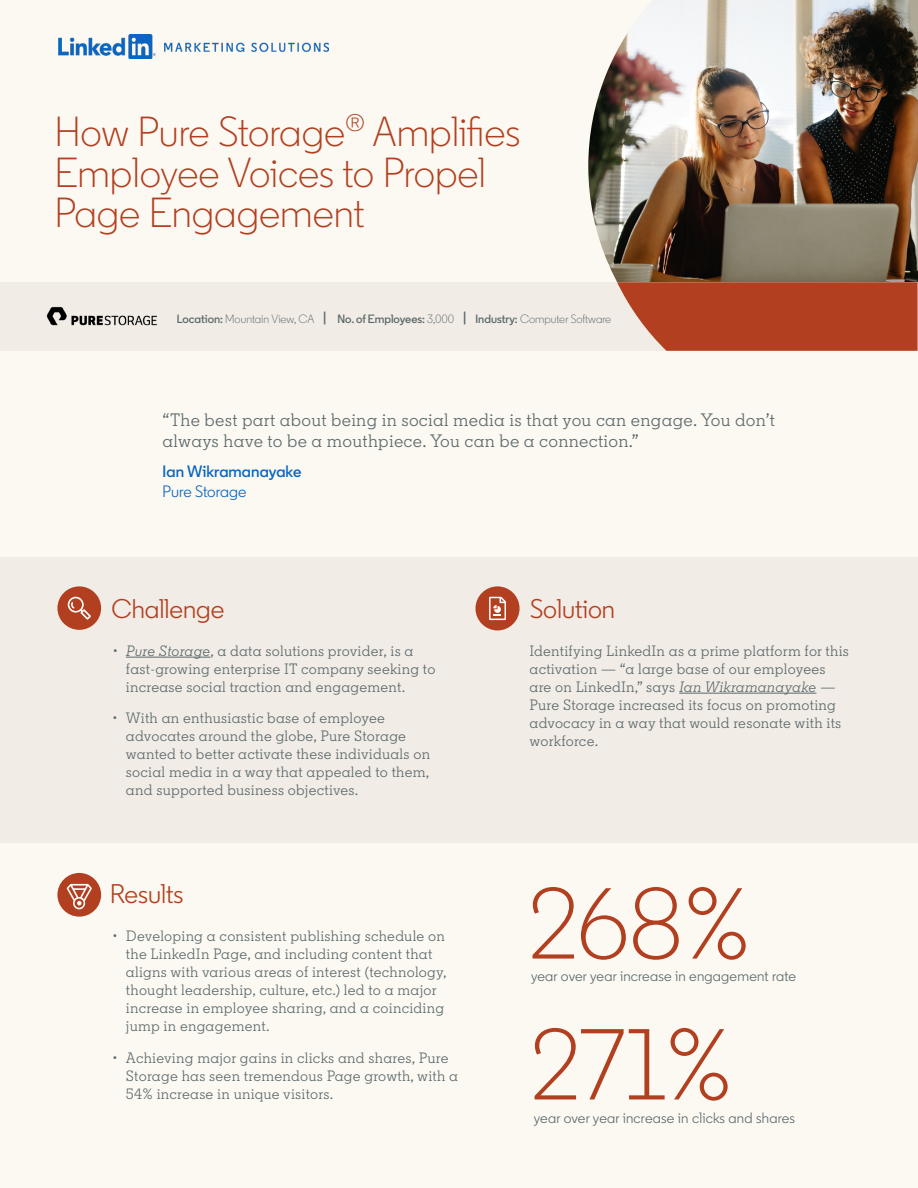
<style>
.page{position:relative;width:918px;height:1188px;background:#fcf9f3}
.page>*{position:absolute;margin:0;border:0;box-sizing:border-box;transform-origin:0 0}
.t1{font:300 100.5px "Community";color:#b24020}
.t2{font:300 42px/40.5px "Community";color:#b24020}
.t3{font:27px "Community";color:#b24020}
.t4{font:18px/21px "Community Slab";letter-spacing:.015em;color:#5b696b}
.t5{font:600 16.5px "Community";letter-spacing:.005em;color:#0a66c2}
.t6{font:16.5px "Community";letter-spacing:-.005em;color:#0a66c2}
.t7{font:15px/18px "Community Slab";letter-spacing:.015em;color:#5b696b}
.t8{font:15px "Community";letter-spacing:.015em;color:#5b696b}
.t9{font:300 12px "Community";color:#5b696b}
.s1{font-weight:600}
.s2{font-weight:600;font-size:15px}
.s3{font-style:italic}
</style>
<div class="page">
<img style="left:588px;top:0;width:330px;height:282px">
<div style="left:0;top:282px;width:918px;height:69px;background:#f1ece6"></div>
<div style="left:0;top:557px;width:918px;height:285px;background:#f1ece6"></div>
<svg style="left:617px;top:282px;width:301px;height:69px;background:#b64d2f"></svg>
<div style="left:57px;top:586px;width:44px;height:44px;background:#b24020;border-radius:50%"></div>
<svg style="left:68px;top:597px;width:23px;height:23px"></svg>
<div style="left:476px;top:586px;width:44px;height:44px;background:#b24020;border-radius:50%"></div>
<svg style="left:489px;top:597px;width:17px;height:23px"></svg>
<div style="left:57px;top:873px;width:44px;height:44px;background:#b24020;border-radius:50%"></div>
<svg style="left:67px;top:884px;width:25px;height:25px"></svg>
<hr style="left:126px;top:657px;width:84px;height:1px;background:#5b696b">
<hr style="left:679px;top:693px;width:137px;height:1px;background:#5b696b">
<img style="left:58px;top:35px;width:270px;height:23px">
<img style="left:46px;top:306px;width:111px;height:20px">
<h2 class="t2" style="left:55px;top:112px;width:467px">How Pure Storage<sup>®</sup> Amplifies<br>Employee Voices to Propel<br>Page Engagement</h2>
<p class="t9" style="left:177px;top:311px;width:436px"><span class="s1">Location:</span> Mountain View, CA <span class="s2">|</span> <span class="s1">No. of Employees:</span> 3,000 <span class="s2">|</span> <span class="s1">Industry:</span> Computer Software</p>
<p class="t4" style="left:163px;top:409px;width:614px">“The best part about being in social media is that you can engage. You don’t always have to be a mouthpiece. You can be a connection.”</p>
<p class="t5" style="left:163px;top:461px;width:140px">Ian Wikramanayake</p>
<p class="t6" style="left:163px;top:481px;width:85px">Pure Storage</p>
<h3 class="t3" style="left:112px;top:592px;width:114px">Challenge</h3>
<h3 class="t3" style="left:530px;top:592px;width:87px">Solution</h3>
<p class="t7" style="left:126px;top:641px;width:311px;text-indent:-14px"><span class="s3">• Pure Storage</span>, a data solutions provider, is a fast-growing enterprise IT company seeking to increase social traction and engagement.</p>
<p class="t7" style="left:126px;top:709px;width:306px;text-indent:-14px">• With an enthusiastic base of employee advocates around the globe, Pure Storage wanted to better activate these individuals on social media in a way that appealed to them, and supported business objectives.</p>
<h3 class="t3" style="left:110px;top:878px;width:75px">Results</h3>
<p class="t7" style="left:126px;top:927px;width:322px;text-indent:-14px">• Developing a consistent publishing schedule on the LinkedIn Page, and including content that aligns with various areas of interest (technology, thought leadership, culture, etc.) led to a major increase in employee sharing, and a coinciding jump in engagement.</p>
<p class="t7" style="left:126px;top:1049px;width:334px;text-indent:-14px">• Achieving major gains in clicks and shares, Pure<br>Storage has seen tremendous Page growth, with a<br>54% increase in unique visitors.</p>
<p class="t7" style="left:530px;top:641px;width:321px">Identifying LinkedIn as a prime platform for this activation — “a large base of our employees are on LinkedIn,” says <span class="s3">Ian Wikramanayake</span> — Pure Storage increased its focus on promoting advocacy in a way that would resonate with its workforce.</p>
<h1 class="t1" style="left:528px;top:863px;width:224px">268%</h1>
<p class="t8" style="left:531px;top:967px;width:267px">year over year increase in engagement rate</p>
<h1 class="t1" style="left:530px;top:1004px;width:204px">271%</h1>
<p class="t8" style="left:534px;top:1109px;width:263px">year over year increase in clicks and shares</p>
</div>
